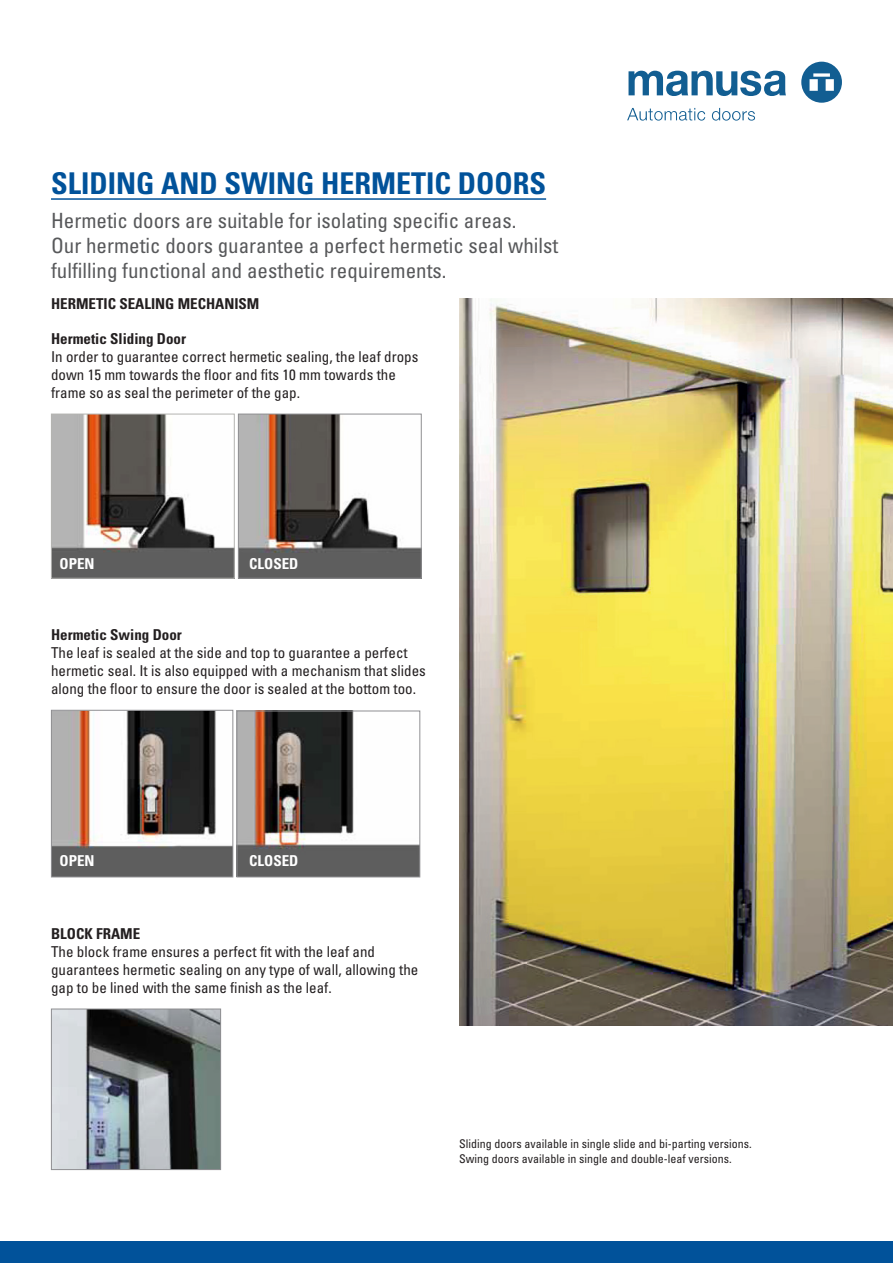
<style>
.page{position:relative;width:893px;height:1263px;background:#fff}
.page>*{position:absolute;margin:0;border:0;box-sizing:border-box;transform-origin:0 0}
.X-Head{font:700 condensed 30px "Univers";color:#01529a}
.Body{font:condensed 21px/25.2px "Univers";color:#57585a}
.Body-2{font:condensed 15px/18px "Univers";color:#231f20}
.Body-3{font:700 condensed 15px "Univers";color:#231f20}
.Body-4{font:700 condensed 15px "Univers";color:#fff}
.Body-5{font:condensed 12px/14.4px "Univers";color:#231f20}
.s1{font-weight:700}
</style>
<div class="page">
<div style="left:0;top:1242px;width:893px;height:21px;background:#01529a"></div>
<hr style="left:51px;top:198px;width:495px;height:2px;background:#01529a">
<img style="left:53px;top:416px;width:180px;height:161px">
<div style="left:51px;top:414px;width:184px;height:165px;border:1px solid #b4b4b1"></div>
<img style="left:240px;top:416px;width:180px;height:161px">
<div style="left:238px;top:414px;width:184px;height:165px;border:1px solid #8f8f92"></div>
<img style="left:53px;top:712px;width:178px;height:163px">
<div style="left:51px;top:710px;width:182px;height:167px;border:1px solid #8f8f92"></div>
<img style="left:239px;top:713px;width:179px;height:162px">
<div style="left:237px;top:711px;width:183px;height:166px;border:1px solid #8f8f92"></div>
<img style="left:53px;top:1011px;width:166px;height:157px">
<div style="left:51px;top:1009px;width:170px;height:161px;border:1px solid #8f8f92"></div>
<svg style="left:801px;top:62px;width:41px;height:41px"></svg>
<svg style="left:628px;top:71px;width:158px;height:25px"></svg>
<svg style="left:627px;top:108px;width:78px;height:13px"></svg>
<svg style="left:712px;top:108px;width:43px;height:13px"></svg>
<img style="left:459px;top:298px;width:434px;height:727px">
<p class="X-Head" style="left:51px;top:165px;width:497px">SLIDING AND SWING HERMETIC DOORS</p>
<p class="Body" style="left:51px;top:207px;width:509px">Hermetic doors are suitable for isolating specific areas.<br>Our hermetic doors guarantee a perfect hermetic seal whilst fulfilling functional and aesthetic requirements.</p>
<p class="Body-3" style="left:51px;top:294px;width:210px">HERMETIC SEALING MECHANISM</p>
<p class="Body-2" style="left:51px;top:329px;width:369px"><span class="s1">Hermetic Sliding Door<br></span>In order to guarantee correct hermetic sealing, the leaf drops down 15 mm towards the floor and fits 10 mm towards the frame so as seal the perimeter of the gap.</p>
<p class="Body-4" style="left:60px;top:554px;width:37px">OPEN</p>
<p class="Body-4" style="left:249px;top:554px;width:51px">CLOSED</p>
<p class="Body-2" style="left:51px;top:625px;width:376px"><span class="s1">Hermetic Swing Door<br></span>The leaf is sealed at the side and top to guarantee a perfect hermetic seal. It is also equipped with a mechanism that slides along the floor to ensure the door is sealed at the bottom too.</p>
<p class="Body-4" style="left:60px;top:852px;width:37px">OPEN</p>
<p class="Body-4" style="left:249px;top:852px;width:51px">CLOSED</p>
<p class="Body-2" style="left:51px;top:924px;width:369px"><span class="s1">BLOCK FRAME<br></span>The block frame ensures a perfect fit with the leaf and guarantees hermetic sealing on any type of wall, allowing the gap to be lined with the same finish as the leaf.</p>
<p class="Body-5" style="left:459px;top:1137px;width:294px">Sliding doors available in single slide and bi-parting versions.<br>Swing doors available in single and double-leaf versions.</p>
</div>
